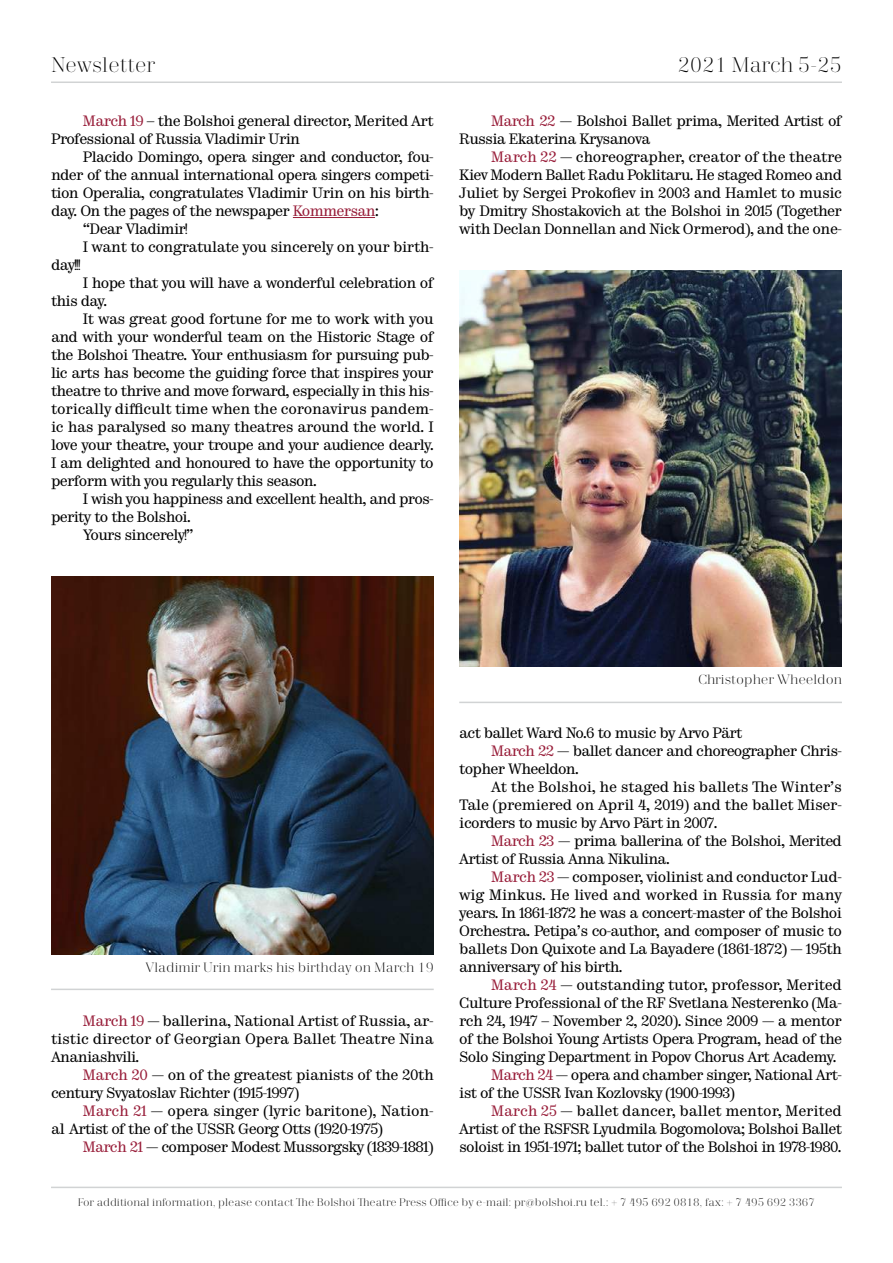
<style>
.page{position:relative;width:893px;height:1263px;background:#fff}
.page>*{position:absolute;margin:0;border:0;box-sizing:border-box;transform-origin:0 0}
.t1{font:300 21px "Trivia Serif";letter-spacing:-.01em;color:#000}
.t2{font:15px/18px "Trivia Serif 10 Demo";letter-spacing:-.045em;color:#000}
.t3{font:15px "Trivia Serif 10 Demo";letter-spacing:-.025em;color:#000}
.t4{font:15px "Trivia Serif 10 Demo";letter-spacing:-.01em;color:#000}
.t5{font:15px "Trivia Serif 10 Demo";letter-spacing:-.015em;color:#000}
.t6{font:15px "Trivia Serif 10 Demo";letter-spacing:-.005em;color:#000}
.t7{font:300 13.5px "Trivia Serif";color:#000}
.t8{font:300 10.95px "Trivia Serif";color:#000}
.s1{color:#981d39}
</style>
<div class="page">
<hr style="left:51px;top:81px;width:791px;height:2px;background:#d1d3d4">
<hr style="left:51px;top:1187px;width:791px;height:1px;background:#d1d3d4">
<hr style="left:293px;top:217px;width:82px;height:1px;background:#981d39">
<img style="left:51px;top:576px;width:383px;height:378px">
<hr style="left:51px;top:989px;width:383px;height:1px;background:#d1d3d4">
<hr style="left:459px;top:702px;width:383px;height:1px;background:#d1d3d4">
<img style="left:459px;top:270px;width:383px;height:396px">
<h1 class="t1" style="left:51px;top:54px;width:106px">Newsletter</h1>
<h1 class="t1" style="left:678px;top:54px;width:166px">2021 March 5-25</h1>
<p class="t2" style="left:51px;top:113px;width:384px;text-indent:32px"><span class="s1">March 19</span> – the Bolshoi general director, Merited Art<br>Professional of Russia Vladimir Urin</p>
<p class="t2" style="left:83px;top:149px;width:351px">Placido Domingo, opera singer and conductor, fou-</p>
<p class="t2" style="left:51px;top:167px;width:384px">nder of the annual international opera singers competi-</p>
<p class="t2" style="left:51px;top:185px;width:384px">tion Operalia, congratulates Vladimir Urin on his birth-</p>
<p class="t2" style="left:51px;top:203px;width:329px">day. On the pages of the newspaper <span class="s1">Kommersan</span>:</p>
<p class="t2" style="left:83px;top:221px;width:106px">“Dear Vladimir!</p>
<p class="t3" style="left:83px;top:238px;width:352px">I want to congratulate you sincerely on your birth-</p>
<p class="t2" style="left:51px;top:257px;width:31px">day!!!</p>
<p class="t2" style="left:83px;top:275px;width:352px">I hope that you will have a wonderful celebration of</p>
<p class="t2" style="left:51px;top:293px;width:58px">this day.</p>
<p class="t3" style="left:83px;top:310px;width:352px">It was great good fortune for me to work with you</p>
<p class="t2" style="left:51px;top:329px;width:384px">and with your wonderful team on the Historic Stage of</p>
<p class="t2" style="left:51px;top:347px;width:384px">the Bolshoi Theatre. Your enthusiasm for pursuing pub-</p>
<p class="t2" style="left:51px;top:365px;width:384px">lic arts has become the guiding force that inspires your</p>
<p class="t2" style="left:51px;top:383px;width:384px">theatre to thrive and move forward, especially in this his-</p>
<p class="t4" style="left:51px;top:400px;width:384px">torically difficult time when the coronavirus pandem-</p>
<p class="t3" style="left:51px;top:418px;width:384px">ic has paralysed so many theatres around the world. I</p>
<p class="t2" style="left:51px;top:437px;width:384px">love your theatre, your troupe and your audience dearly.</p>
<p class="t2" style="left:51px;top:455px;width:384px">I am delighted and honoured to have the opportunity to</p>
<p class="t2" style="left:51px;top:473px;width:267px">perform with you regularly this season.</p>
<p class="t2" style="left:83px;top:491px;width:352px">I wish you happiness and excellent health, and pros-</p>
<p class="t2" style="left:51px;top:509px;width:141px">perity to the Bolshoi.</p>
<p class="t2" style="left:83px;top:527px;width:112px">Yours sincerely!”</p>
<p class="t2" style="left:459px;top:113px;width:384px;text-indent:32px"><span class="s1">March 22</span> — Bolshoi Ballet prima, Merited Artist of<br>Russia Ekaterina Krysanova</p>
<p class="t2" style="left:459px;top:149px;width:384px;text-align:justify;text-indent:32px"><span class="s1">March 22</span> — choreographer, creator of the theatre Kiev Modern Ballet Radu Poklitaru. He staged Romeo and Juliet by Sergei Prokofiev in 2003 and Hamlet to music by Dmitry Shostakovich at the Bolshoi in 2015 (Together with Declan Donnellan and Nick Ormerod), and the one-</p>
<p class="t7" style="left:146px;top:960px;width:290px">Vladimir Urin marks his birthday on March 19</p>
<p class="t2" style="left:51px;top:1013px;width:384px;text-align:justify;text-indent:32px"><span class="s1">March 19</span> — ballerina, National Artist of Russia, ar&shy;tistic director of Georgian Opera Ballet Theatre Nina Ananiashvili.</p>
<p class="t2" style="left:51px;top:1067px;width:384px;text-indent:32px"><span class="s1">March 20</span> — on of the greatest pianists of the 20th century Svyatoslav Richter (1915-1997)</p>
<p class="t2" style="left:51px;top:1103px;width:384px;text-indent:32px"><span class="s1">March 21</span> — opera singer (lyric baritone), Nation&shy;al Artist of the of the USSR Georg Otts (1920-1975)</p>
<p class="t2" style="left:83px;top:1139px;width:352px"><span class="s1">March 21</span> — composer Modest Mussorgsky (1839-1881)</p>
<p class="t7" style="left:698px;top:672px;width:145px">Christopher Wheeldon</p>
<p class="t2" style="left:459px;top:725px;width:285px">act ballet Ward No.6 to music by Arvo Pärt</p>
<p class="t2" style="left:491px;top:743px;width:352px"><span class="s1">March 22</span> — ballet dancer and choreographer Chris-</p>
<p class="t2" style="left:459px;top:761px;width:121px">topher Wheeldon.</p>
<p class="t4" style="left:491px;top:778px;width:352px">At the Bolshoi, he staged his ballets The Winter’s</p>
<p class="t5" style="left:459px;top:796px;width:384px">Tale (premiered on April 4, 2019) and the ballet Мiser-</p>
<p class="t2" style="left:459px;top:815px;width:260px">icorders to music by Arvo Pärt in 2007.</p>
<p class="t2" style="left:491px;top:833px;width:352px"><span class="s1">March 23</span> — prima ballerina of the Bolshoi, Merited</p>
<p class="t2" style="left:459px;top:851px;width:212px">Artist of Russia Anna Nikulina.</p>
<p class="t3" style="left:491px;top:868px;width:352px"><span class="s1">March 23</span> — composer, violinist and conductor Lud-</p>
<p class="t4" style="left:459px;top:886px;width:384px">wig Minkus. He lived and worked in Russia for many</p>
<p class="t2" style="left:459px;top:905px;width:384px">years. In 1861-1872 he was a concert-master of the Bolshoi</p>
<p class="t2" style="left:459px;top:923px;width:384px">Orchestra. Petipa’s co-author, and composer of music to</p>
<p class="t3" style="left:459px;top:940px;width:384px">ballets Don Quixote and La Bayadere (1861-1872) — 195th</p>
<p class="t2" style="left:459px;top:959px;width:165px">anniversary of his birth.</p>
<p class="t5" style="left:491px;top:976px;width:352px"><span class="s1">March 24</span> — outstanding tutor, professor, Merited</p>
<p class="t2" style="left:459px;top:995px;width:383px">Culture Professional of the RF Svetlana Nesterenko (Ma-</p>
<p class="t2" style="left:459px;top:1013px;width:384px">rch 24, 1947 – November 2, 2020). Since 2009 — a mentor</p>
<p class="t2" style="left:459px;top:1031px;width:384px">of the Bolshoi Young Artists Opera Program, head of the</p>
<p class="t2" style="left:459px;top:1049px;width:379px">Solo Singing Department in Popov Chorus Art Academy.</p>
<p class="t2" style="left:491px;top:1067px;width:352px"><span class="s1">March 24</span> — opera and chamber singer, National Art-</p>
<p class="t2" style="left:459px;top:1085px;width:277px">ist of the USSR Ivan Kozlovsky (1900-1993)</p>
<p class="t6" style="left:491px;top:1102px;width:352px"><span class="s1">March 25</span> — ballet dancer, ballet mentor, Merited</p>
<p class="t2" style="left:459px;top:1121px;width:384px">Artist of the RSFSR Lyudmila Bogomolova; Bolshoi Ballet</p>
<p class="t2" style="left:459px;top:1139px;width:384px">soloist in 1951-1971; ballet tutor of the Bolshoi in 1978-1980.</p>
<p class="t8" style="left:78px;top:1196px;width:739px">For additional information, please contact The Bolshoi Theatre Press Office by e-mail: pr@bolshoi.ru tel.: + 7 495 692 0818, fax: + 7 495 692 3367</p>
</div>
